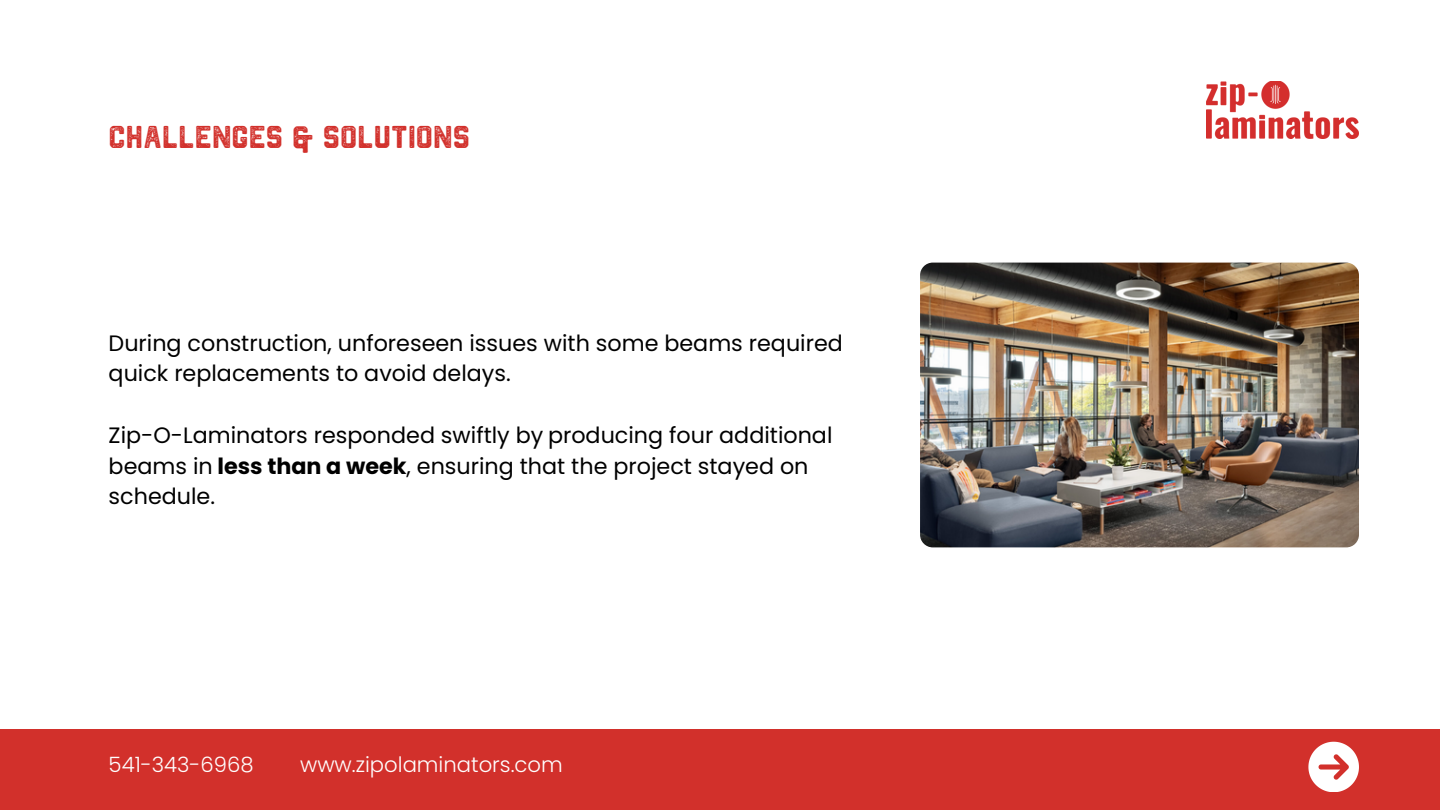
<style>
.page{position:relative;width:1440px;height:810px;background:#fff}
.page>*{position:absolute;margin:0;border:0;box-sizing:border-box;transform-origin:0 0}
.t1{font:31.5px "Northwest Round Textured";color:#d2302b}
.t2{font:22.3px/30.8px "Poppins";color:#000}
.t3{font:300 21.2px "Poppins";color:#fff}
.s1{font-weight:700}
</style>
<div class="page">
<img style="left:1206px;top:81px;width:153px;height:58px">
<img style="left:920px;top:263px;width:439px;height:284px;border-radius:13px">
<div style="left:0;top:729px;width:1440px;height:81px;background:#d2302b"></div>
<svg style="left:1308px;top:742px;width:51px;height:50px"></svg>
<p class="t1" style="left:109px;top:124px;width:363px">CHALLENGES &amp; SOLUTIONS</p>
<p class="t2" style="left:109px;top:327px;width:736px">During construction, unforeseen issues with some beams required quick replacements to avoid delays.</p>
<p class="t2" style="left:109px;top:420px;width:725px">Zip-O-Laminators responded swiftly by producing four additional beams in <span class="s1">less than a week</span>, ensuring that the project stayed on schedule.</p>
<p class="t3" style="left:109px;top:750px;width:147px">541-343-6968</p>
<p class="t3" style="left:300px;top:750px;width:264px">www.zipolaminators.com</p>
</div>
